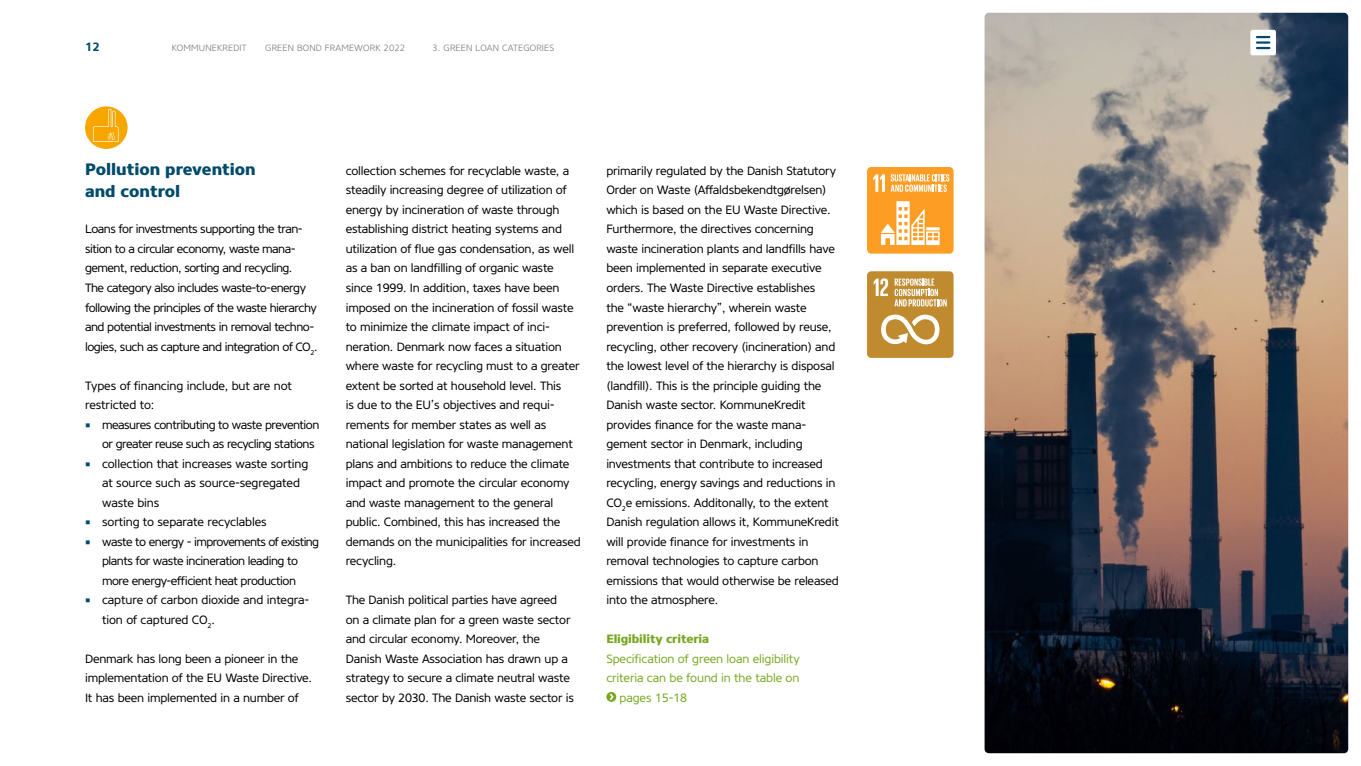
<style>
.page{position:relative;width:1361px;height:766px;background:#fff}
.page>*{position:absolute;margin:0;border:0;box-sizing:border-box;transform-origin:0 0}
.t1{font:800 16.5px/22.5px "Core Sans NR75";color:#004b6c}
.t2{font:12px/19.5px "Core Sans NR45";letter-spacing:-.015em;color:#000}
.t3{font:12px/19.5px "Core Sans NR45";letter-spacing:-.04em;color:#000}
.t4{font:12px "Core Sans NR45";letter-spacing:-.01em;color:#78a821}
.t5{font:800 12px "Core Sans NR75";letter-spacing:-.01em;color:#78a821}
.t6{font:700 12px "Core Sans NR65";color:#004b6c}
.t7{font:300 9px "Core Sans NR35";letter-spacing:.02em;color:#757474}
.s1{color:#004b6c}
</style>
<div class="page">
<img style="left:984px;top:13px;width:364px;height:740px">
<div style="left:85px;top:106px;width:43px;height:43px;background:#f7a600;border-radius:50%"></div>
<svg style="left:93px;top:109px;width:26px;height:33px"></svg>
<div style="left:867px;top:167px;width:86px;height:86px;background:#fd9d24;border-radius:4px"></div>
<svg style="left:873px;top:174px;width:76px;height:18px"></svg>
<svg style="left:881px;top:201px;width:58px;height:44px"></svg>
<div style="left:867px;top:271px;width:86px;height:87px;background:#bf8b2e;border-radius:4px"></div>
<svg style="left:873px;top:278px;width:15px;height:18px"></svg>
<svg style="left:881px;top:314px;width:58px;height:30px"></svg>
<svg style="left:894px;top:278px;width:52px;height:28px"></svg>
<svg style="left:606px;top:691px;width:10px;height:10px"></svg>
<svg style="left:609px;top:693px;width:4px;height:6px"></svg>
<div style="left:1250px;top:30px;width:26px;height:25px;background:#fff;border-radius:2px"></div>
<svg style="left:1257px;top:36px;width:12px;height:13px"></svg>
<p class="t6" style="left:85px;top:39px;width:16px">12</p>
<p class="t7" style="left:172px;top:42px;width:76px">KOMMUNEKREDIT</p>
<p class="t7" style="left:265px;top:42px;width:141px">GREEN BOND FRAMEWORK 2022</p>
<p class="t7" style="left:432px;top:42px;width:123px">3. GREEN LOAN CATEGORIES</p>
<h1 class="t1" style="left:85px;top:158px;width:172px">Pollution prevention and control</h1>
<p class="t3" style="left:85px;top:219px;width:234px">Loans for investments supporting the tran&shy;sition to a circular economy, waste mana&shy;gement, reduction, sorting and recycling.<br>The category also includes waste-to-energy following the principles of the waste hierarchy and potential investments in removal techno&shy;logies, such as capture and integration of CO<sub>2</sub>.</p>
<p class="t2" style="left:85px;top:375px;width:208px">Types of financing include, but are not restricted to:</p>
<p class="t3" style="left:102px;top:414px;width:219px;text-indent:-17px"><span class="s1">▪</span> measures contributing to waste prevention or greater reuse such as recycling stations</p>
<p class="t2" style="left:102px;top:453px;width:208px;text-indent:-17px"><span class="s1">▪</span> collection that increases waste sorting at source such as source-segregated waste bins</p>
<p class="t2" style="left:85px;top:512px;width:183px"><span class="s1">▪</span> sorting to separate recyclables</p>
<p class="t3" style="left:85px;top:531px;width:236px;text-align:center"><span class="s1">▪</span> waste to energy - improvements of existing plants for waste incineration leading to<br>more energy-efficient heat production</p>
<p class="t2" style="left:102px;top:590px;width:209px;text-indent:-17px"><span class="s1">▪</span> capture of carbon dioxide and integra&shy;tion of captured CO<sub>2</sub>.</p>
<p class="t2" style="left:85px;top:648px;width:228px">Denmark has long been a pioneer in the implementation of the EU Waste Directive.<br>It has been implemented in a number of</p>
<p class="t2" style="left:346px;top:161px;width:236px">collection schemes for recyclable waste, a steadily increasing degree of utilization of energy by incineration of waste through establishing district heating systems and utilization of flue gas condensation, as well as a ban on landfilling of organic waste since 1999. In addition, taxes have been imposed on the incineration of fossil waste to minimize the climate impact of inci&shy;neration. Denmark now faces a situation where waste for recycling must to a greater extent be sorted at household level. This<br>is due to the EU’s objectives and requi&shy;rements for member states as well as national legislation for waste management plans and ambitions to reduce the climate impact and promote the circular economy and waste management to the general public. Combined, this has increased the demands on the municipalities for increased recycling.</p>
<p class="t2" style="left:346px;top:590px;width:230px">The Danish political parties have agreed<br>on a climate plan for a green waste sector and circular economy. Moreover, the Danish Waste Association has drawn up a strategy to secure a climate neutral waste sector by 2030. The Danish waste sector is</p>
<p class="t2" style="left:606px;top:161px;width:234px">primarily regulated by the Danish Statutory Order on Waste (Affaldsbekendtgørelsen) which is based on the EU Waste Directive.<br>Furthermore, the directives concerning waste incineration plants and landfills have been implemented in separate executive orders. The Waste Directive establishes<br>the “waste hierarchy”, wherein waste prevention is preferred, followed by reuse, recycling, other recovery (incineration) and the lowest level of the hierarchy is disposal (landfill). This is the principle guiding the Danish waste sector. KommuneKredit provides finance for the waste mana&shy;gement sector in Denmark, including investments that contribute to increased recycling, energy savings and reductions in CO<sub>2</sub>e emissions. Additonally, to the extent Danish regulation allows it, KommuneKredit will provide finance for investments in removal technologies to capture carbon emissions that would otherwise be released into the atmosphere.</p>
<p class="t5" style="left:606px;top:631px;width:104px">Eligibility criteria</p>
<p class="t4" style="left:606px;top:650px;width:195px">Specification of green loan eligibility</p>
<p class="t4" style="left:606px;top:670px;width:195px">criteria can be found in the table on</p>
<p class="t4" style="left:619px;top:689px;width:69px">pages 15-18</p>
</div>
